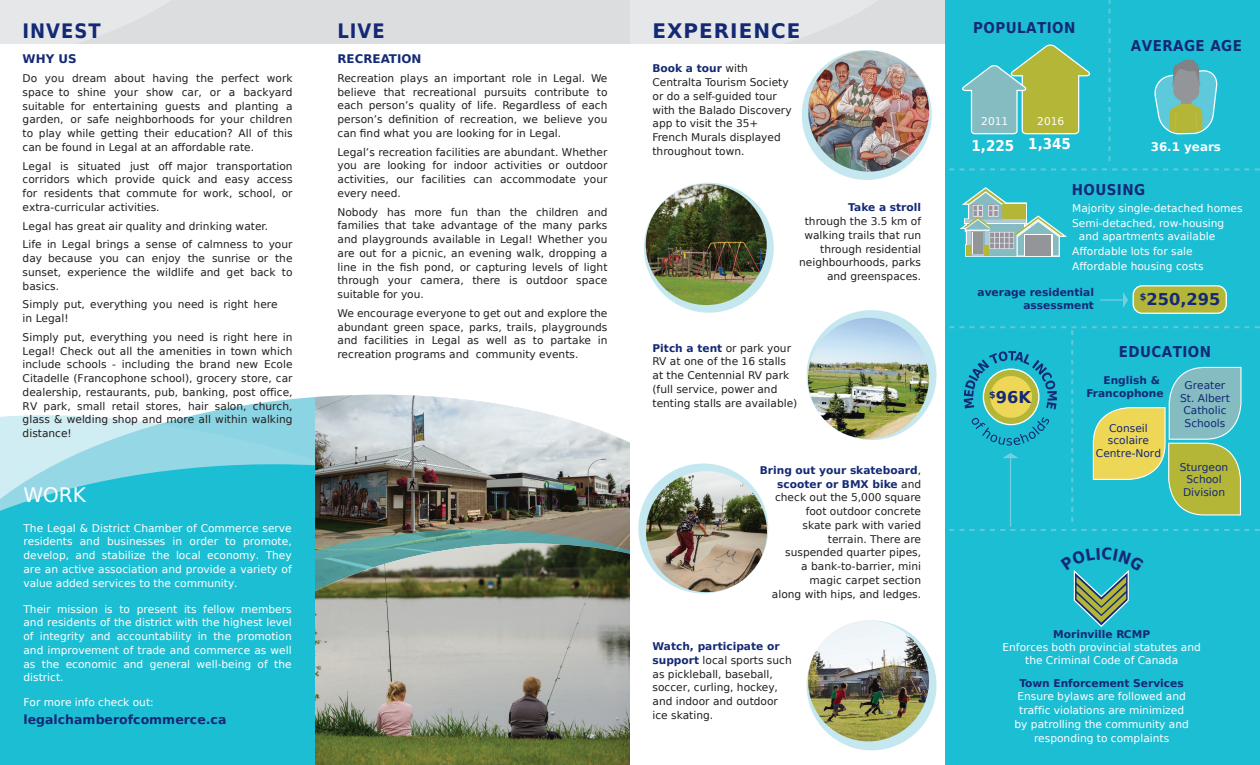
<style>
.page{position:relative;width:1260px;height:765px;background:#fff}
.page>*{position:absolute;margin:0;border:0;box-sizing:border-box;transform-origin:0 0}
.Heading_1{font:700 20px "DejaVu Sans Condensed";letter-spacing:.05em;color:#142975}
.Heading_1-2{font:700 20px "DejaVu Sans";letter-spacing:.05em;color:#142975}
.body_copy{font:20px "DejaVu Sans";color:#fff}
.t1{font:700 16.25px "DejaVu Sans";color:#142975}
.t2{font:700 15px "DejaVu Sans Condensed";letter-spacing:.03em;color:#142975}
.t3{font:700 15px "DejaVu Sans Condensed";color:#fff}
.body_copy-2{font:700 12.5px "DejaVu Sans";color:#142975}
.Heading_3{font:700 11.88px "DejaVu Sans";color:#142975}
.t4{font:700 11.88px "DejaVu Sans";color:#fff}
.Heading_1-3{font:700 11.88px "DejaVu Sans";color:#142975}
.body_copy-3{font:10.62px/13.8px "DejaVu Sans";color:#231f20;text-align:justify}
.Heading_1-4{font:10.62px/13.8px "DejaVu Sans";color:#231f20;text-align:justify}
.body_copy-4{font:10.62px/13.8px "DejaVu Sans";color:#fff}
.t5{font:10.62px/12.8px "DejaVu Sans";color:#142975;text-align:center}
.t6{font:700 10.62px/12.8px "DejaVu Sans";color:#142975}
.s1{font-weight:700;color:#142975}
</style>
<div class="page">
<div style="left:630px;top:0;width:630px;height:43px;background:#e6e7e9"></div>
<div style="left:0;top:0;width:630px;height:43px;background:#dcdddf"></div>
<div style="left:807px;top:620px;width:130px;height:130px;background:#c5e8f0;border-radius:50%"></div>
<div style="left:638px;top:464px;width:130px;height:129px;background:#c5e8f0;border-radius:50%"></div>
<div style="left:807px;top:310px;width:130px;height:130px;background:#c5e8f0;border-radius:50%"></div>
<div style="left:644px;top:183px;width:130px;height:130px;background:#c5e8f0;border-radius:50%"></div>
<div style="left:802px;top:50px;width:130px;height:130px;background:#c5e8f0;border-radius:50%"></div>
<div style="left:945px;top:0;width:315px;height:765px;background:#1cbed4"></div>
<svg style="left:962px;top:44px;width:128px;height:90px"></svg>
<svg style="left:960px;top:187px;width:107px;height:70px"></svg>
<svg style="left:1093px;top:367px;width:148px;height:149px"></svg>
<svg style="left:1194px;top:326px;width:66px;height:2px"></svg>
<svg style="left:1082px;top:326px;width:106px;height:2px"></svg>
<svg style="left:1194px;top:168px;width:66px;height:2px"></svg>
<svg style="left:1082px;top:168px;width:106px;height:2px"></svg>
<svg style="left:949px;top:168px;width:127px;height:2px"></svg>
<svg style="left:1154px;top:59px;width:64px;height:76px"></svg>
<svg style="left:1109px;top:0;width:2px;height:161px"></svg>
<svg style="left:949px;top:529px;width:127px;height:2px"></svg>
<svg style="left:1082px;top:529px;width:106px;height:2px"></svg>
<svg style="left:1194px;top:529px;width:66px;height:2px"></svg>
<hr style="left:1010px;top:457px;width:1px;height:70px;background:#76cfde">
<hr style="left:1100px;top:299px;width:24px;height:2px;background:#76cfde">
<svg style="left:1123px;top:292px;width:5px;height:16px"></svg>
<div style="left:1133px;top:286px;width:93px;height:27px;background:#b4b638;border-radius:9px"></div>
<div style="left:1133px;top:285px;width:94px;height:29px;border:1px solid #fff;border-radius:9px"></div>
<svg style="left:949px;top:326px;width:127px;height:196px"></svg>
<img style="left:808px;top:318px;width:121px;height:121px;border-radius:60px">
<img style="left:646px;top:471px;width:121px;height:121px;border-radius:60px">
<img style="left:808px;top:620px;width:121px;height:121px;border-radius:60px">
<img style="left:646px;top:184px;width:121px;height:121px;border-radius:60px">
<img style="left:808px;top:51px;width:121px;height:121px;border-radius:60px">
<img style="left:315px;top:395px;width:315px;height:120px">
<img style="left:315px;top:515px;width:315px;height:18px">
<svg style="left:315px;top:533px;width:315px;height:10px;background:#6d968e"></svg>
<img style="left:315px;top:543px;width:315px;height:222px">
<svg style="left:0;top:410px;width:315px;height:44px;background:#b1e1eb"></svg>
<svg style="left:0;top:454px;width:315px;height:311px;background:#26c0d5"></svg>
<svg style="left:1073px;top:570px;width:56px;height:57px"></svg>
<p class="Heading_1" style="left:22px;top:14px;width:80px">INVEST</p>
<p class="Heading_1-3" style="left:23px;top:49px;width:55px">WHY US</p>
<p class="Heading_1-4" style="left:23px;top:71px;width:271px">Do you dream about having the perfect work space to shine your show car, or a backyard suitable for entertaining guests and planting a garden, or safe neighborhoods for your children to play while getting their education? All of this can be found in Legal at an affordable rate.</p>
<p class="Heading_1-4" style="left:23px;top:159px;width:271px">Legal is situated just off major transportation corridors which provide quick and easy access for residents that commute for work, school, or extra-curricular activities.</p>
<p class="Heading_1-4" style="left:23px;top:216px;width:271px;line-height:18.8px">Legal has great air quality and drinking water.<br>Life in Legal brings a sense of calmness to your</p>
<p class="Heading_1-4" style="left:23px;top:251px;width:271px">day because you can enjoy the sunrise or the sunset, experience the wildlife and get back to basics.</p>
<p class="Heading_1-4" style="left:23px;top:298px;width:257px">Simply put, everything you need is right here in Legal!</p>
<p class="Heading_1-4" style="left:23px;top:330px;width:271px">Simply put, everything you need is right here in Legal! Check out all the amenities in town which include schools - including the brand new Ecole Citadelle (Francophone school), grocery store, car dealership, restaurants, pub, banking, post office, RV park, small retail stores, hair salon, church, glass &amp; welding shop and more all within walking distance!</p>
<p class="body_copy" style="left:23px;top:477px;width:64px">WORK</p>
<p class="body_copy-4" style="left:23px;top:521px;width:270px;text-align:justify">The Legal &amp; District Chamber of Commerce serve residents and businesses in order to promote, develop, and stabilize the local economy. They are an active association and provide a variety of value added services to the community.</p>
<p class="body_copy-4" style="left:23px;top:602px;width:270px;text-align:justify">Their mission is to present its fellow members and residents of the district with the highest level of integrity and accountability in the promotion and improvement of trade and commerce as well as the economic and general well-being of the district.</p>
<p class="body_copy-4" style="left:23px;top:696px;width:132px">For more info check out:</p>
<p class="body_copy-2" style="left:23px;top:709px;width:204px">legalchamberofcommerce.ca</p>
<p class="Heading_1" style="left:338px;top:14px;width:49px">LIVE</p>
<p class="Heading_3" style="left:338px;top:49px;width:86px">RECREATION</p>
<p class="body_copy-3" style="left:338px;top:71px;width:272px">Recreation plays an important role in Legal. We believe that recreational pursuits contribute to each person’s quality of life. Regardless of each person’s definition of recreation, we believe you can find what you are looking for in Legal.</p>
<p class="body_copy-3" style="left:338px;top:145px;width:272px">Legal’s recreation facilities are abundant. Whether you are looking for indoor activities or outdoor activities, our facilities can accommodate your every need.</p>
<p class="body_copy-3" style="left:338px;top:205px;width:272px">Nobody has more fun than the children and families that take advantage of the many parks and playgrounds available in Legal! Whether you are out for a picnic, an evening walk, dropping a line in the fish pond, or capturing levels of light through your camera, there is outdoor space suitable for you.</p>
<p class="body_copy-3" style="left:338px;top:306px;width:272px">We encourage everyone to get out and explore the abundant green space, parks, trails, playgrounds and facilities in Legal as well as to partake in recreation programs and community events.</p>
<p class="Heading_1-2" style="left:652px;top:14px;width:149px">EXPERIENCE</p>
<p class="body_copy-3" style="left:652px;top:61px;width:141px;text-align:left"><span class="s1">Book a tour</span> with<br>Centralta Tourism Society or do a self-guided tour with the Balado Discovery app to visit the 35+<br>French Murals displayed throughout town.</p>
<p class="body_copy-3" style="left:799px;top:200px;width:123px;text-align:right"><span class="s1">Take a stroll<br></span>through the 3.5 km of walking trails that run through residential neighbourhoods, parks and greenspaces.</p>
<p class="body_copy-3" style="left:653px;top:341px;width:146px;text-align:left"><span class="s1">Pitch a tent</span> or park your<br>RV at one of the 16 stalls at the Centennial RV park (full service, power and tenting stalls are available)</p>
<p class="body_copy-3" style="left:760px;top:463px;width:163px;text-align:right"><span class="s1">Bring out your skateboard</span>, <span class="s1">scooter or BMX bike</span> and check out the 5,000 square foot outdoor concrete<br>skate park with varied<br>terrain. There are<br>suspended quarter pipes,<br>a bank-to-barrier, mini<br>magic carpet section<br>along with hips, and ledges.</p>
<p class="body_copy-3" style="left:652px;top:639px;width:141px;text-align:left"><span class="s1">Watch, participate or support</span> local sports such as pickleball, baseball, soccer, curling, hockey, and indoor and outdoor ice skating.</p>
<p class="t2" style="left:973px;top:16px;width:104px">POPULATION</p>
<p class="body_copy-4" style="left:981px;top:114px;width:29px">2011</p>
<p class="body_copy-4" style="left:1037px;top:114px;width:29px">2016</p>
<p class="t3" style="left:972px;top:132px;width:101px">1,225 1,345</p>
<p class="t2" style="left:1131px;top:33px;width:113px">AVERAGE AGE</p>
<p class="t4" style="left:1151px;top:137px;width:72px">36.1 years</p>
<p class="t2" style="left:1072px;top:177px;width:75px">HOUSING</p>
<p class="body_copy-4" style="left:1072px;top:200px;width:172px;line-height:15.2px">Majority single-detached homes<br>Semi-detached, row-housing</p>
<p class="body_copy-4" style="left:1072px;top:228px;width:145px;line-height:15.2px;text-indent:7px">and apartments available<br>Affordable lots for sale<br>Affordable housing costs</p>
<p class="t6" style="left:978px;top:286px;width:118px;text-align:right">average residential assessment</p>
<p class="t1" style="left:1140px;top:286px;width:82px"><sup>$</sup>250,295</p>
<p class="t1" style="left:989px;top:384px;width:43px"><sup>$</sup>96K</p>
<p class="t2" style="left:1119px;top:340px;width:94px">EDUCATION</p>
<p class="t6" style="left:1086px;top:374px;width:79px;text-indent:17px">English &amp;<br>Francophone</p>
<p class="t5" style="left:1180px;top:379px;width:51px">Greater<br>St. Albert<br>Catholic<br>Schools</p>
<p class="t5" style="left:1096px;top:421px;width:67px">Conseil scolaire<br>Centre-Nord</p>
<p class="t5" style="left:1180px;top:460px;width:50px">Sturgeon<br>School<br>Division</p>
<p class="body_copy-4" style="left:1003px;top:628px;width:200px;line-height:12.8px;text-align:center"><span class="s1">Morinville RCMP<br></span>Enforces both provincial statutes and the Criminal Code of Canada</p>
<p class="body_copy-4" style="left:1015px;top:676px;width:176px;text-align:center"><span class="s1">Town Enforcement Services<br></span>Ensure bylaws are followed and traffic violations are minimized by patrolling the community and responding to complaints</p>
</div>
